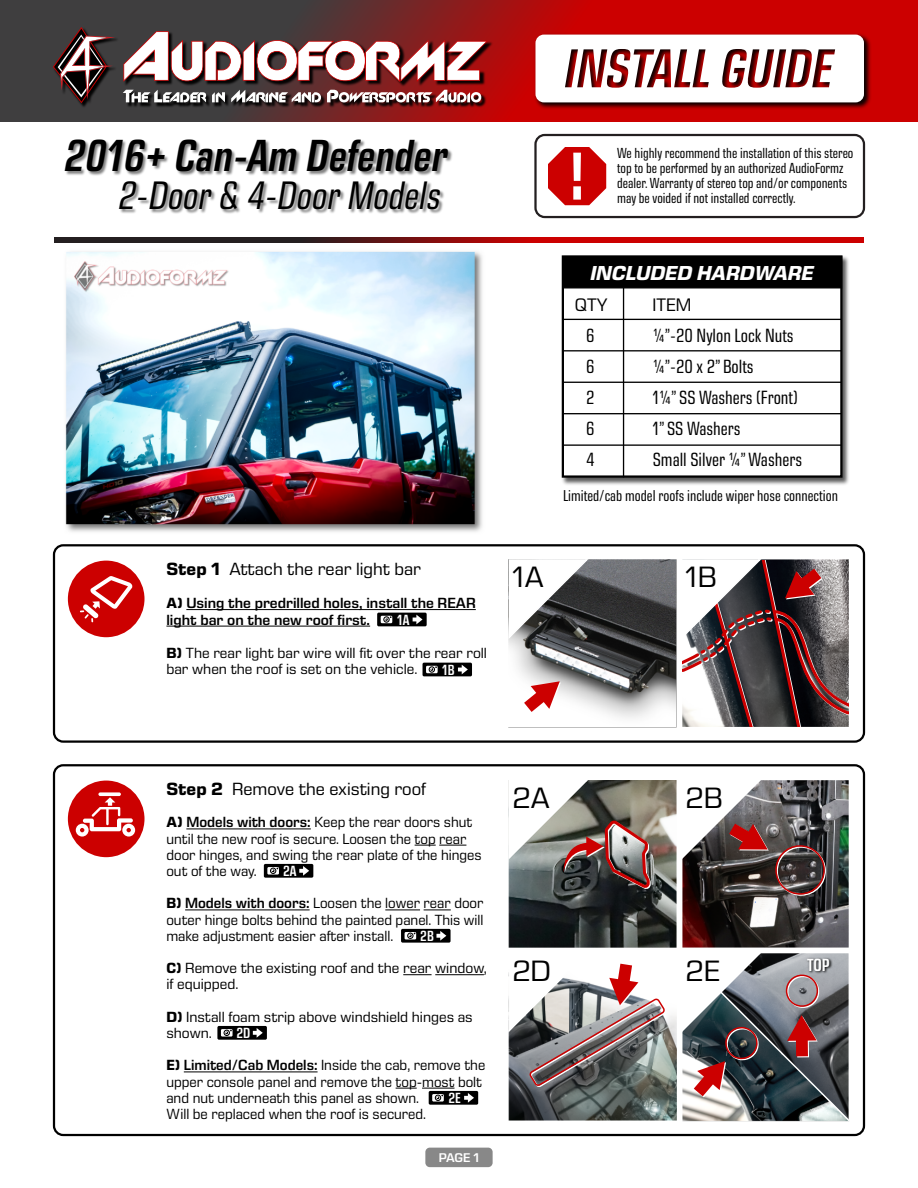
<style>
.page{position:relative;width:918px;height:1188px;background:#fff}
.page>*{position:absolute;margin:0;border:0;box-sizing:border-box;transform-origin:0 0}
.t1{font:italic 600 condensed 45.9px "Eurostile Next LT Pro";color:#000}
.t2{font:italic condensed 40.5px "Eurostile Next LT Pro";color:#000}
.t3{font:30px "Eurostile Next LT Pro";color:#000}
.t4{font:italic 700 20.55px "Eurostile Next LT Pro";color:#fff}
.t5{font:condensed 19.5px "Eurostile Next LT Pro";color:#000}
.t6{font:18.45px "Eurostile Next LT Pro";color:#000}
.t7{font:18px "Eurostile Next LT Pro";color:#000}
.t8{font:600 condensed 18px "Eurostile Next LT Pro";color:#fff}
.t9{font:condensed 16.05px "Eurostile Next LT Pro";color:#000}
.t10{font:15px/16.2px "Eurostile Next LT Pro";color:#000;scale:.96 1}
.t11{font:15px/16.2px "Eurostile Next LT Pro";color:#000}
.t12{font:600 15px/16.5px "Eurostile Next LT Pro";color:#000}
.t13{font:600 condensed 15px "Eurostile Next LT Pro";color:#fff}
.t14{font:condensed 14.85px/14.7px "Eurostile Next LT Pro";color:#000}
.t15{font:600 12.9px "Eurostile Next LT Pro";color:#fff}
.s1{font-weight:700}
.s2{font-weight:600}
</style>
<div class="page">
<img style="left:65px;top:251px;width:417px;height:281px">
<svg style="left:0;top:0;width:918px;height:122px;background:#8e1b1b"></svg>
<svg style="left:54px;top:238px;width:810px;height:5px;background:#800d0e"></svg>
<img style="left:52px;top:26px;width:442px;height:83px">
<svg style="left:53px;top:27px;width:62px;height:76px;background:#534344"></svg>
<svg style="left:123px;top:31px;width:365px;height:51px"></svg>
<svg style="left:123px;top:90px;width:358px;height:13px"></svg>
<img style="left:532px;top:32px;width:341px;height:79px">
<svg style="left:535px;top:35px;width:329px;height:67px"></svg>
<div style="left:534px;top:134px;width:331px;height:84px;border:2px solid #231f20;border-radius:9px"></div>
<svg style="left:548px;top:147px;width:58px;height:58px"></svg>
<img style="left:561px;top:255px;width:288px;height:230px">
<div style="left:562px;top:255px;width:281px;height:223px;background:#fff;border:2px solid #000"></div>
<hr style="left:563px;top:444px;width:278px;height:2px;background:#000">
<hr style="left:563px;top:413px;width:278px;height:1px;background:#000">
<hr style="left:563px;top:382px;width:278px;height:1px;background:#000">
<hr style="left:563px;top:350px;width:278px;height:1px;background:#000">
<hr style="left:563px;top:319px;width:278px;height:1px;background:#000">
<hr style="left:623px;top:288px;width:1px;height:189px;background:#000">
<div style="left:563px;top:256px;width:279px;height:32px;background:#000"></div>
<div style="left:425px;top:1148px;width:68px;height:19px;background:#888;border-radius:4px"></div>
<img style="left:66px;top:140px;width:387px;height:74px">
<div style="left:53px;top:544px;width:812px;height:199px;border:2px solid #000;border-radius:9px"></div>
<div style="left:68px;top:561px;width:77px;height:76px;background:#c00;border-radius:50%"></div>
<svg style="left:80px;top:576px;width:53px;height:46px"></svg>
<hr style="left:186px;top:609px;width:290px;height:1px;background:#000">
<hr style="left:166px;top:626px;width:204px;height:1px;background:#000">
<div style="left:53px;top:764px;width:812px;height:372px;border:2px solid #000;border-radius:9px"></div>
<div style="left:68px;top:781px;width:77px;height:76px;background:#c00;border-radius:50%"></div>
<svg style="left:98px;top:792px;width:23px;height:4px"></svg>
<svg style="left:76px;top:797px;width:59px;height:40px"></svg>
<hr style="left:186px;top:829px;width:125px;height:1px;background:#000">
<svg style="left:415px;top:845px;width:51px;height:1px"></svg>
<hr style="left:185px;top:910px;width:125px;height:1px;background:#000">
<hr style="left:385px;top:910px;width:35px;height:1px;background:#000">
<svg style="left:424px;top:910px;width:27px;height:1px"></svg>
<svg style="left:403px;top:974px;width:29px;height:1px"></svg>
<hr style="left:435px;top:974px;width:49px;height:1px;background:#000">
<hr style="left:184px;top:1072px;width:134px;height:1px;background:#000">
<svg style="left:396px;top:1088px;width:21px;height:1px"></svg>
<hr style="left:422px;top:1088px;width:33px;height:1px;background:#000">
<div style="left:377px;top:613px;width:50px;height:13px;background:#000;border-radius:2px"></div>
<svg style="left:413px;top:615px;width:10px;height:9px"></svg>
<svg style="left:381px;top:616px;width:11px;height:7px"></svg>
<svg style="left:384px;top:616px;width:8px;height:6px"></svg>
<div style="left:264px;top:864px;width:49px;height:14px;background:#000;border-radius:2px"></div>
<svg style="left:299px;top:866px;width:10px;height:10px"></svg>
<div style="left:267px;top:867px;width:12px;height:8px;background:#fff"></div>
<svg style="left:270px;top:868px;width:8px;height:6px"></svg>
<div style="left:401px;top:929px;width:50px;height:14px;background:#000;border-radius:2px"></div>
<svg style="left:436px;top:931px;width:10px;height:10px"></svg>
<svg style="left:405px;top:932px;width:11px;height:7px"></svg>
<svg style="left:408px;top:933px;width:7px;height:5px"></svg>
<div style="left:217px;top:1026px;width:50px;height:14px;background:#000;border-radius:2px"></div>
<svg style="left:253px;top:1028px;width:10px;height:10px"></svg>
<svg style="left:221px;top:1029px;width:12px;height:8px"></svg>
<svg style="left:224px;top:1030px;width:8px;height:6px"></svg>
<div style="left:429px;top:1091px;width:49px;height:14px;background:#000;border-radius:2px"></div>
<svg style="left:464px;top:1093px;width:10px;height:10px"></svg>
<svg style="left:432px;top:1094px;width:12px;height:8px"></svg>
<svg style="left:435px;top:1095px;width:8px;height:6px"></svg>
<div style="left:423px;top:663px;width:49px;height:13px;background:#000;border-radius:2px"></div>
<svg style="left:458px;top:665px;width:10px;height:9px"></svg>
<svg style="left:426px;top:666px;width:12px;height:7px"></svg>
<svg style="left:430px;top:666px;width:7px;height:6px"></svg>
<img style="left:668px;top:781px;width:8px;height:167px">
<img style="left:682px;top:781px;width:167px;height:167px">
<div style="left:776px;top:846px;width:50px;height:50px;border:2px solid #fff;border-radius:50%"></div>
<div style="left:775px;top:845px;width:50px;height:50px;border:2px solid #c00;border-radius:50%"></div>
<svg style="left:682px;top:780px;width:87px;height:80px"></svg>
<img style="left:509px;top:1015px;width:167px;height:105px">
<svg style="left:508px;top:780px;width:160px;height:309px"></svg>
<svg style="left:682px;top:953px;width:167px;height:169px"></svg>
<img style="left:509px;top:560px;width:167px;height:158px">
<svg style="left:508px;top:559px;width:82px;height:80px"></svg>
<svg style="left:524px;top:681px;width:37px;height:32px"></svg>
<svg style="left:682px;top:559px;width:167px;height:168px"></svg>
<img style="left:805px;top:954px;width:29px;height:26px">
<h1 class="t1" style="left:63px;top:130px;width:393px">2016+ Can-Am Defender</h1>
<h2 class="t2" style="left:117px;top:173px;width:331px">2-Door&amp; 4-DoorModels</h2>
<p class="t7" style="left:166px;top:559px;width:256px"><span class="s1">Step 1</span> Attach the rear light bar</p>
<p class="t12" style="left:166px;top:595px;width:311px"><span class="s1">A)</span> Using the predrilled holes, install the REAR light bar on the new roof first.</p>
<p class="t11" style="left:166px;top:644px;width:322px"><span class="s1">B)</span> The rear light bar wire will fit over the rear roll bar when the roof is set on the vehicle.</p>
<p class="t13" style="left:397px;top:611px;width:14px">1A</p>
<p class="t13" style="left:442px;top:661px;width:14px">1B</p>
<p class="t14" style="left:617px;top:146px;width:238px">We highly recommend the installation of this stereo top to be performed by an authorized AudioFormz dealer. Warranty of stereo top and/or components may be voided if not installed correctly.</p>
<h3 class="t4" style="left:589px;top:261px;width:230px">INCLUDED HARDWARE</h3>
<p class="t6" style="left:575px;top:294px;width:34px">QTY</p>
<p class="t6" style="left:653px;top:294px;width:40px">ITEM</p>
<h3 class="t5" style="left:586px;top:324px;width:10px">6</h3>
<h3 class="t5" style="left:653px;top:324px;width:142px">¼”-20 Nylon Lock Nuts</h3>
<h3 class="t5" style="left:586px;top:355px;width:10px">6</h3>
<h3 class="t5" style="left:653px;top:355px;width:102px">¼”-20 x 2” Bolts</h3>
<h3 class="t5" style="left:586px;top:386px;width:10px">2</h3>
<h3 class="t5" style="left:653px;top:386px;width:147px">1¼” SS Washers (Front)</h3>
<h3 class="t5" style="left:586px;top:418px;width:10px">6</h3>
<h3 class="t5" style="left:653px;top:418px;width:89px">1” SS Washers</h3>
<h3 class="t5" style="left:586px;top:449px;width:10px">4</h3>
<h3 class="t5" style="left:653px;top:449px;width:151px">Small Silver ¼” Washers</h3>
<p class="t9" style="left:563px;top:487px;width:276px">Limited/cab model roofs include wiper hose connection</p>
<h3 class="t3" style="left:513px;top:561px;width:33px">1A</h3>
<h3 class="t3" style="left:686px;top:561px;width:33px">1B</h3>
<p class="t7" style="left:166px;top:779px;width:261px"><span class="s1">Step 2</span> Remove the existing roof</p>
<p class="t10" style="left:166px;top:814px;width:330px"><span class="s1">A)</span> <span class="s2">Models with doors:</span> Keep the rear doors shut until the new roof is secure. Loosen the top rear door hinges, and swing the rear plate of the hinges out of the way.</p>
<p class="t10" style="left:166px;top:895px;width:332px;text-align:justify"><span class="s1">B)</span> <span class="s2">Models with doors:</span> Loosen the lower rear door outer hinge bolts behind the painted panel. This will make adjustment easier after install.</p>
<p class="t11" style="left:166px;top:960px;width:322px"><span class="s1">C)</span> Remove the existing roof and the rear window, if equipped.</p>
<p class="t11" style="left:166px;top:1009px;width:308px"><span class="s1">D)</span> Install foam strip above windshield hinges as shown.</p>
<p class="t10" style="left:166px;top:1057px;width:334px"><span class="s1">E)</span> <span class="s2">Limited/Cab Models:</span> Inside the cab, remove the upper console panel and remove the top-most bolt and nut underneath this panel as shown.<br>Will be replaced when the roof is secured.</p>
<p class="t13" style="left:283px;top:862px;width:15px">2A</p>
<p class="t13" style="left:420px;top:927px;width:15px">2B</p>
<p class="t13" style="left:236px;top:1024px;width:15px">2D</p>
<p class="t13" style="left:449px;top:1089px;width:14px">2E</p>
<p class="t15" style="left:439px;top:1150px;width:43px">PAGE 1</p>
<h3 class="t3" style="left:513px;top:781px;width:39px">2A</h3>
<h3 class="t3" style="left:686px;top:781px;width:39px">2B</h3>
<h3 class="t3" style="left:512px;top:954px;width:40px">2D</h3>
<h3 class="t3" style="left:686px;top:954px;width:36px">2E</h3>
<p class="t8" style="left:807px;top:955px;width:24px">TOP</p>
</div>
